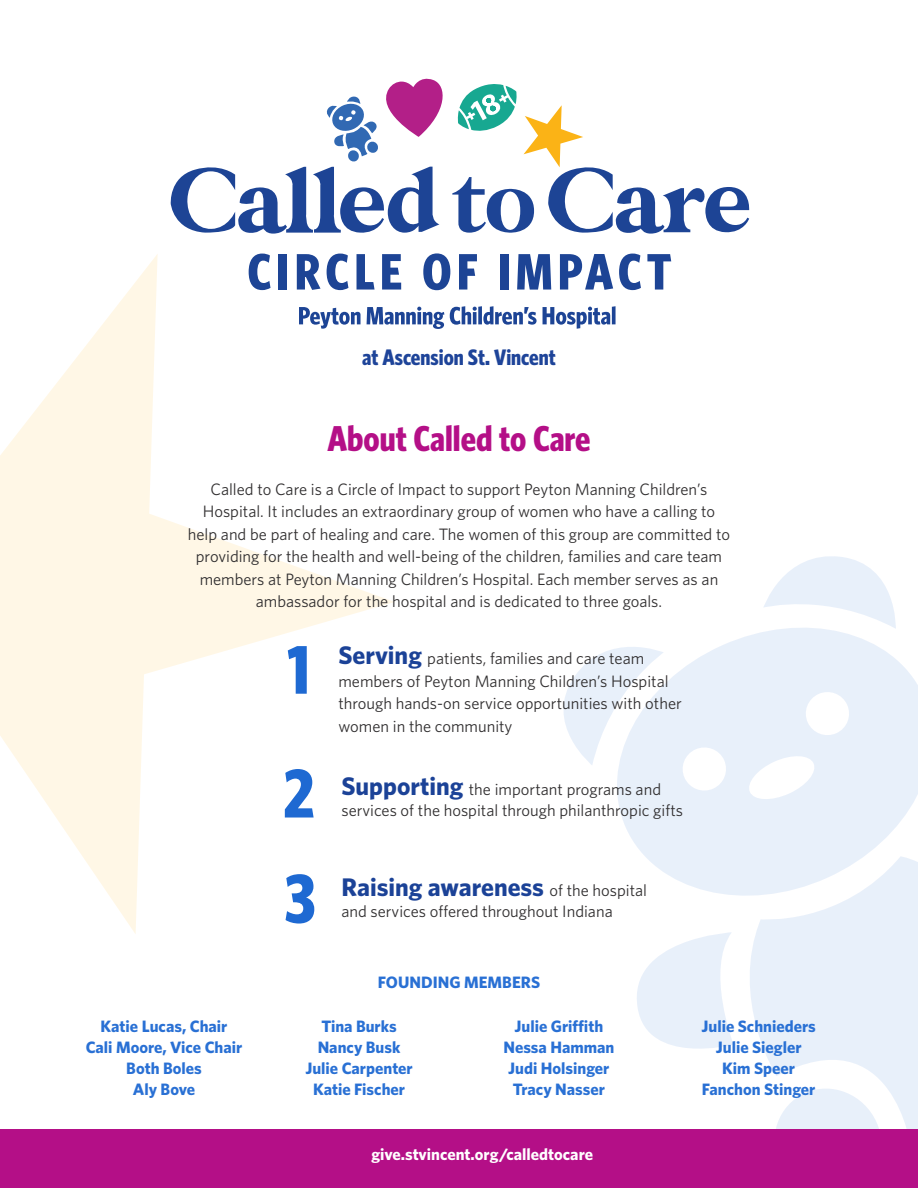
<style>
.page{position:relative;width:918px;height:1188px;background:#fff}
.page>*{position:absolute;margin:0;border:0;box-sizing:border-box;transform-origin:0 0}
.t1{font:700 69px "Whitney Condensed";color:#1e69d2}
.t2{font:700 36px "Whitney Condensed";color:#b40f87}
.t3{font:700 25.5px "Whitney";color:#1b4297}
.t4{font:700 22.5px "Whitney Condensed";color:#1e4499}
.t5{font:16.5px/22.5px "Whitney";color:#312f30}
.t6{font:700 16.5px "Whitney";color:#2970d4}
.t7{font:700 16.5px "Whitney";color:#fff}
.s1{font-weight:700;font-size:25.5px;color:#1b4297}
.s2{font-weight:400;font-size:16.5px;color:#312f30}
</style>
<div class="page">
<svg style="left:0;top:254px;width:394px;height:680px"></svg>
<svg style="left:729px;top:915px;width:189px;height:215px;fill:#e8f0fa"></svg>
<svg style="left:637px;top:932px;width:97px;height:135px"></svg>
<svg style="left:767px;top:1081px;width:122px;height:49px"></svg>
<svg style="left:764px;top:556px;width:130px;height:53px"></svg>
<svg style="left:563px;top:656px;width:34px;height:109px"></svg>
<svg style="left:597px;top:609px;width:321px;height:306px;fill:#e8f0fa"></svg>
<div style="left:0;top:1130px;width:918px;height:58px;background:#b40f87"></div>
<svg style="left:249px;top:254px;width:22px;height:36px"></svg>
<div style="left:279px;top:254px;width:8px;height:36px;background:#1d4495"></div>
<svg style="left:297px;top:254px;width:24px;height:36px"></svg>
<svg style="left:327px;top:254px;width:21px;height:36px"></svg>
<svg style="left:357px;top:254px;width:18px;height:36px"></svg>
<svg style="left:382px;top:254px;width:19px;height:36px"></svg>
<svg style="left:423px;top:253px;width:27px;height:37px"></svg>
<svg style="left:459px;top:254px;width:18px;height:36px"></svg>
<div style="left:500px;top:254px;width:8px;height:36px;background:#1d4495"></div>
<svg style="left:517px;top:254px;width:34px;height:36px"></svg>
<svg style="left:560px;top:254px;width:53px;height:36px"></svg>
<svg style="left:619px;top:254px;width:22px;height:36px"></svg>
<svg style="left:647px;top:254px;width:24px;height:36px"></svg>
<svg style="left:299px;top:307px;width:62px;height:22px"></svg>
<svg style="left:367px;top:307px;width:77px;height:22px"></svg>
<svg style="left:450px;top:306px;width:87px;height:19px"></svg>
<svg style="left:543px;top:306px;width:73px;height:23px"></svg>
<svg style="left:171px;top:78px;width:578px;height:156px"></svg>
<p class="t4" style="left:362px;top:344px;width:195px">at Ascension St. Vincent</p>
<p class="t2" style="left:327px;top:417px;width:265px">About Called to Care</p>
<p class="t5" style="left:188px;top:477px;width:544px;text-align:center">Called to Care is a Circle of Impact to support Peyton Manning Children’s Hospital. It includes an extraordinary group of women who have a calling to help and be part of healing and care. The women of this group are committed to providing for the health and well-being of the children, families and care team members at Peyton Manning Children’s Hospital. Each member serves as an ambassador for the hospital and is dedicated to three goals.</p>
<p class="t6" style="left:101px;top:1015px;width:128px">Katie Lucas, Chair</p>
<p class="t6" style="left:86px;top:1036px;width:158px">Cali Moore, Vice Chair</p>
<p class="t6" style="left:126px;top:1057px;width:77px">Both Boles</p>
<p class="t6" style="left:133px;top:1078px;width:64px">Aly Bove</p>
<p class="t1" style="left:288px;top:630px;width:24px">1</p>
<p class="t1" style="left:283px;top:754px;width:33px">2</p>
<p class="t5" style="left:338px;top:647px;width:345px"><span class="s1">Serving</span> patients, families and care team members of Peyton Manning Children’s Hospital through hands-on service opportunities with other women in the community</p>
<p class="t5" style="left:341px;top:779px;width:343px;line-height:21px"><span class="s1">Supporting</span> the important programs and services of the hospital through philanthropic gifts</p>
<p class="t1" style="left:284px;top:859px;width:33px">3</p>
<p class="t3" style="left:341px;top:870px;width:307px">Raising awareness <span class="s2">of the hospital</span></p>
<p class="t5" style="left:341px;top:900px;width:273px">and services offered throughout Indiana</p>
<p class="t6" style="left:378px;top:972px;width:164px">FOUNDING MEMBERS</p>
<p class="t6" style="left:321px;top:1015px;width:77px">Tina Burks</p>
<p class="t6" style="left:318px;top:1036px;width:84px">Nancy Busk</p>
<p class="t6" style="left:305px;top:1057px;width:109px">Julie Carpenter</p>
<p class="t6" style="left:313px;top:1078px;width:94px">Katie Fischer</p>
<p class="t6" style="left:515px;top:1015px;width:90px">Julie Griffith</p>
<p class="t6" style="left:503px;top:1036px;width:113px">Nessa Hamman</p>
<p class="t6" style="left:508px;top:1057px;width:103px">Judi Holsinger</p>
<p class="t6" style="left:513px;top:1078px;width:94px">Tracy Nasser</p>
<p class="t7" style="left:371px;top:1144px;width:223px">give.stvincent.org/calledtocare</p>
<p class="t6" style="left:702px;top:1015px;width:116px">Julie Schnieders</p>
<p class="t6" style="left:716px;top:1036px;width:87px">Julie Siegler</p>
<p class="t6" style="left:722px;top:1057px;width:74px">Kim Speer</p>
<p class="t6" style="left:702px;top:1078px;width:115px">Fanchon Stinger</p>
</div>
